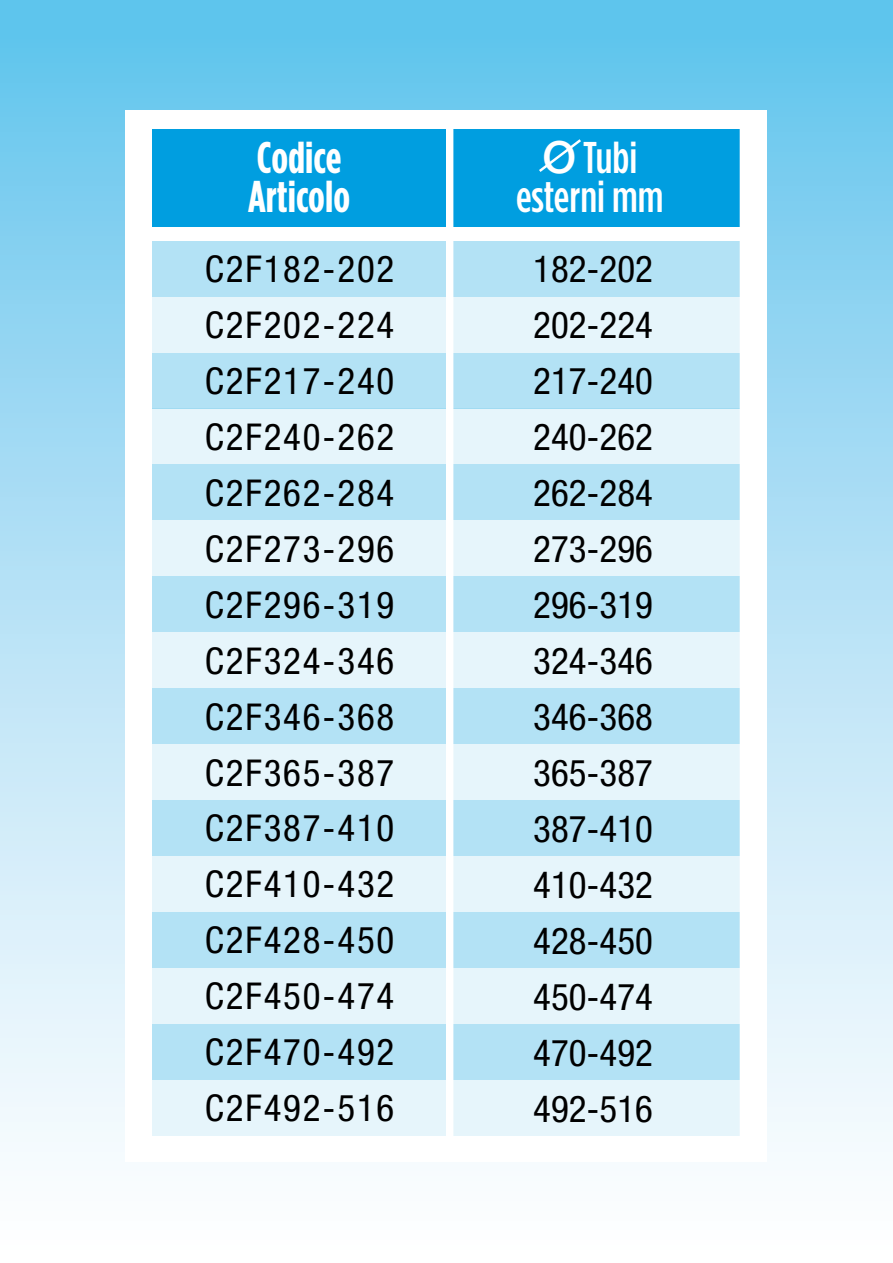
<style>
.page{position:relative;width:893px;height:1263px;background:#fff}
.page>*{position:absolute;margin:0;border:0;box-sizing:border-box;transform-origin:0 0}
.t1{font:700 44.4px/39.5px "Gotham Condensed";color:#fff}
.t2{font:500 44.4px/39.5px "Gotham Condensed";color:#fff;text-align:center}
.t3{font:condensed 37.05px/55.9px "Helvetica Neue";color:#000;text-align:justify}
.s1{font-family:"Helvetica Neue"}
</style>
<div class="page">
<div style="left:0;top:0;width:893px;height:1263px;background:linear-gradient(to bottom,#65c5ed,#fff)"></div>
<div style="left:125px;top:111px;width:642px;height:1051px;background:#fff"></div>
<div style="left:152px;top:241px;width:591px;height:56px;background:#b3e2f5"></div>
<div style="left:152px;top:352px;width:591px;height:56px;background:#b3e2f5"></div>
<div style="left:152px;top:464px;width:591px;height:56px;background:#b3e2f5"></div>
<div style="left:152px;top:576px;width:591px;height:56px;background:#b3e2f5"></div>
<div style="left:152px;top:688px;width:591px;height:56px;background:#b3e2f5"></div>
<div style="left:152px;top:800px;width:591px;height:56px;background:#b3e2f5"></div>
<div style="left:152px;top:912px;width:591px;height:56px;background:#b3e2f5"></div>
<div style="left:152px;top:1024px;width:591px;height:56px;background:#b3e2f5"></div>
<div style="left:152px;top:297px;width:591px;height:55px;background:#e6f5fb"></div>
<div style="left:152px;top:408px;width:591px;height:56px;background:#e6f5fb"></div>
<div style="left:152px;top:520px;width:591px;height:56px;background:#e6f5fb"></div>
<div style="left:152px;top:632px;width:591px;height:56px;background:#e6f5fb"></div>
<div style="left:152px;top:744px;width:591px;height:56px;background:#e6f5fb"></div>
<div style="left:152px;top:856px;width:591px;height:56px;background:#e6f5fb"></div>
<div style="left:152px;top:968px;width:591px;height:56px;background:#e6f5fb"></div>
<div style="left:152px;top:1080px;width:591px;height:56px;background:#e6f5fb"></div>
<div style="left:152px;top:129px;width:591px;height:98px;background:#009ee0"></div>
<div style="left:446px;top:111px;width:7px;height:1045px;background:#fff"></div>
<div style="left:740px;top:111px;width:7px;height:1050px;background:#fff"></div>
<svg style="left:539px;top:139px;width:42px;height:33px"></svg>
<p class="t1" style="left:248px;top:137px;width:103px">Codice<br>Articolo</p>
<p class="t2" style="left:516px;top:137px;width:149px"><span class="s1">O</span> Tubi esterni mm</p>
<p class="t3" style="left:205px;top:241px;width:191px">C2F182-202<br>C2F202-224<br>C2F217-240<br>C2F240-262<br>C2F262-284<br>C2F273-296<br>C2F296-319<br>C2F324-346<br>C2F346-368<br>C2F365-387<br>C2F387-410<br>C2F410-432<br>C2F428-450<br>C2F450-474<br>C2F470-492<br>C2F492-516</p>
<p class="t3" style="left:533px;top:241px;width:121px">182-202</p>
<p class="t3" style="left:533px;top:297px;width:121px">202-224</p>
<p class="t3" style="left:533px;top:353px;width:121px">217-240</p>
<p class="t3" style="left:533px;top:409px;width:121px">240-262</p>
<p class="t3" style="left:533px;top:465px;width:121px">262-284</p>
<p class="t3" style="left:533px;top:521px;width:121px">273-296</p>
<p class="t3" style="left:533px;top:577px;width:121px">296-319</p>
<p class="t3" style="left:533px;top:633px;width:121px">324-346</p>
<p class="t3" style="left:533px;top:688px;width:121px">346-368</p>
<p class="t3" style="left:533px;top:744px;width:121px">365-387</p>
<p class="t3" style="left:533px;top:800px;width:121px">387-410</p>
<p class="t3" style="left:533px;top:856px;width:121px">410-432</p>
<p class="t3" style="left:533px;top:912px;width:121px">428-450</p>
<p class="t3" style="left:533px;top:968px;width:121px">450-474</p>
<p class="t3" style="left:533px;top:1024px;width:121px">470-492<br>492-516</p>
</div>
